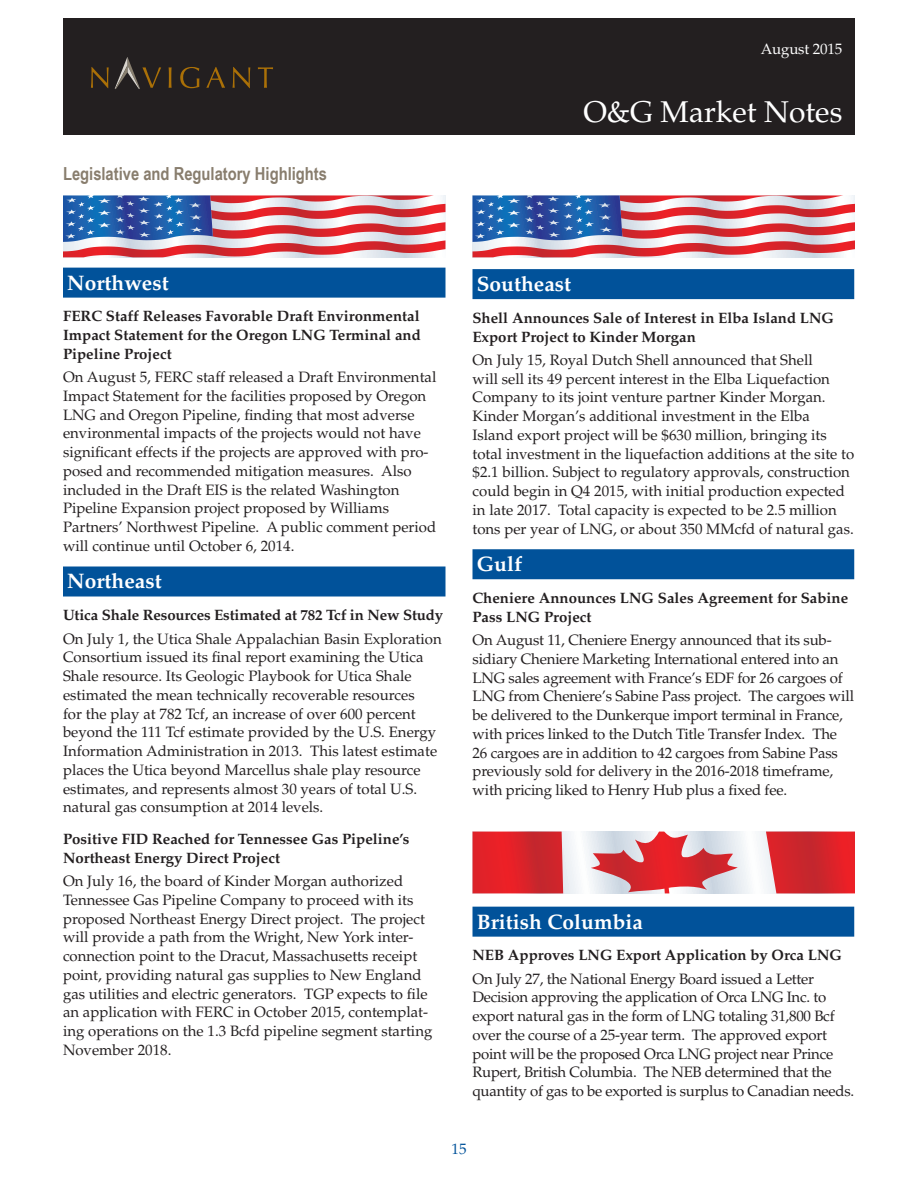
<style>
.page{position:relative;width:918px;height:1188px;background:#fff}
.page>*{position:absolute;margin:0;border:0;box-sizing:border-box;transform-origin:0 0}
.t1{font:30px "Palatino LT Std";color:#fff}
.Headline_Bar{font:700 21px "Palatino LT Std";color:#fff}
.Section_Title{font:700 18px "Arial Narrow";color:#887d6d}
.Body{font:15px/18.8px "Palatino LT Std";color:#231f20}
.Body_Headline_2{font:700 15px/18.8px "Palatino LT Std";color:#231f20}
.t2{font:15px "Palatino LT Std";letter-spacing:-.01em;color:#fff}
.t3{font:15px "Palatino LT Std";color:#01529a}
</style>
<div class="page">
<div style="left:64px;top:18px;width:791px;height:116px;background:#231f20"></div>
<svg style="left:169px;top:67px;width:3px;height:21px"></svg>
<svg style="left:180px;top:67px;width:19px;height:21px"></svg>
<svg style="left:206px;top:67px;width:19px;height:21px"></svg>
<svg style="left:233px;top:67px;width:17px;height:21px"></svg>
<svg style="left:258px;top:67px;width:15px;height:21px"></svg>
<svg style="left:91px;top:67px;width:18px;height:21px"></svg>
<svg style="left:115px;top:57px;width:46px;height:32px"></svg>
<div style="left:63px;top:268px;width:383px;height:30px;background:#01529a"></div>
<div style="left:63px;top:567px;width:383px;height:30px;background:#01529a"></div>
<div style="left:472px;top:269px;width:382px;height:30px;background:#01529a"></div>
<div style="left:472px;top:549px;width:382px;height:30px;background:#01529a"></div>
<div style="left:472px;top:907px;width:382px;height:30px;background:#01529a"></div>
<svg style="left:63px;top:195px;width:383px;height:62px;background:#b1859c"></svg>
<svg style="left:472px;top:195px;width:383px;height:62px;background:#b1859c"></svg>
<div style="left:472px;top:832px;width:383px;height:61px;background:#f5f8f9"></div>
<svg style="left:766px;top:832px;width:89px;height:61px;background:#d72f36"></svg>
<svg style="left:472px;top:832px;width:91px;height:61px;background:#da252b"></svg>
<svg style="left:591px;top:832px;width:147px;height:61px;background:#da8289"></svg>
<p class="Section_Title" style="left:63px;top:160px;width:266px">Legislative and Regulatory Highlights</p>
<p class="t2" style="left:761px;top:40px;width:83px">August 2015</p>
<h1 class="t1" style="left:583px;top:94px;width:261px">O&amp;G Market Notes</h1>
<p class="Headline_Bar" style="left:67px;top:270px;width:103px">Northwest</p>
<p class="Body_Headline_2" style="left:63px;top:307px;width:359px;text-align:justify">FERC Staff Releases Favorable Draft Environmental Impact Statement for the Oregon LNG Terminal and Pipeline Project</p>
<p class="Body" style="left:63px;top:368px;width:375px">On August 5, FERC staff released a Draft Environmental Impact Statement for the facilities proposed by Oregon LNG and Oregon Pipeline, finding that most adverse environmental impacts of the projects would not have significant effects if the projects are approved with pro&shy;posed and recommended mitigation measures. Also included in the Draft EIS is the related Washington Pipeline Expansion project proposed by Williams Partners’ Northwest Pipeline. A public comment period will continue until October 6, 2014.</p>
<p class="Headline_Bar" style="left:67px;top:569px;width:96px">Northeast</p>
<p class="Body_Headline_2" style="left:63px;top:606px;width:382px">Utica Shale Resources Estimated at 782 Tcf in New Study</p>
<p class="Body" style="left:63px;top:629px;width:380px">On July 1, the Utica Shale Appalachian Basin Exploration Consortium issued its final report examining the Utica Shale resource. Its Geologic Playbook for Utica Shale estimated the mean technically recoverable resources<br>for the play at 782 Tcf, an increase of over 600 percent beyond the 111 Tcf estimate provided by the U.S. Energy Information Administration in 2013. This latest estimate places the Utica beyond Marcellus shale play resource estimates, and represents almost 30 years of total U.S. natural gas consumption at 2014 levels.</p>
<p class="Body_Headline_2" style="left:63px;top:830px;width:348px">Positive FID Reached for Tennessee Gas Pipeline’s<br>Northeast Energy Direct Project</p>
<p class="Body" style="left:63px;top:872px;width:371px">On July 16, the board of Kinder Morgan authorized Tennessee Gas Pipeline Company to proceed with its proposed Northeast Energy Direct project. The project will provide a path from the Wright, New York inter&shy;connection point to the Dracut, Massachusetts receipt point, providing natural gas supplies to New England gas utilities and electric generators. TGP expects to file an application with FERC in October 2015, contemplat&shy;ing operations on the 1.3 Bcfd pipeline segment starting November 2018.</p>
<p class="Headline_Bar" style="left:477px;top:272px;width:96px">Southeast</p>
<p class="Body_Headline_2" style="left:472px;top:309px;width:363px">Shell Announces Sale of Interest in Elba Island LNG<br>Export Project to Kinder Morgan</p>
<p class="Body" style="left:472px;top:351px;width:383px">On July 15, Royal Dutch Shell announced that Shell<br>will sell its 49 percent interest in the Elba Liquefaction Company to its joint venture partner Kinder Morgan.<br>Kinder Morgan’s additional investment in the Elba Island export project will be $630 million, bringing its total investment in the liquefaction additions at the site to $2.1 billion. Subject to regulatory approvals, construction could begin in Q4 2015, with initial production expected in late 2017. Total capacity is expected to be 2.5 million tons per year of LNG, or about 350 MMcfd of natural gas.</p>
<p class="Headline_Bar" style="left:477px;top:552px;width:47px">Gulf</p>
<p class="Body_Headline_2" style="left:472px;top:589px;width:377px">Cheniere Announces LNG Sales Agreement for Sabine<br>Pass LNG Project</p>
<p class="Body" style="left:472px;top:631px;width:383px">On August 11, Cheniere Energy announced that its sub&shy;sidiary Cheniere Marketing International entered into an LNG sales agreement with France’s EDF for 26 cargoes of LNG from Cheniere’s Sabine Pass project. The cargoes will be delivered to the Dunkerque import terminal in France, with prices linked to the Dutch Title Transfer Index. The 26 cargoes are in addition to 42 cargoes from Sabine Pass previously sold for delivery in the 2016-2018 timeframe, with pricing liked to Henry Hub plus a fixed fee.</p>
<p class="Headline_Bar" style="left:477px;top:909px;width:168px">British Columbia</p>
<p class="Body_Headline_2" style="left:472px;top:946px;width:371px">NEB Approves LNG Export Application by Orca LNG</p>
<p class="Body" style="left:472px;top:969px;width:383px">On July 27, the National Energy Board issued a Letter Decision approving the application of Orca LNG Inc. to export natural gas in the form of LNG totaling 31,800 Bcf over the course of a 25-year term. The approved export point will be the proposed Orca LNG project near Prince Rupert, British Columbia. The NEB determined that the quantity of gas to be exported is surplus to Canadian needs.</p>
<p class="t3" style="left:452px;top:1140px;width:16px">15</p>
</div>
